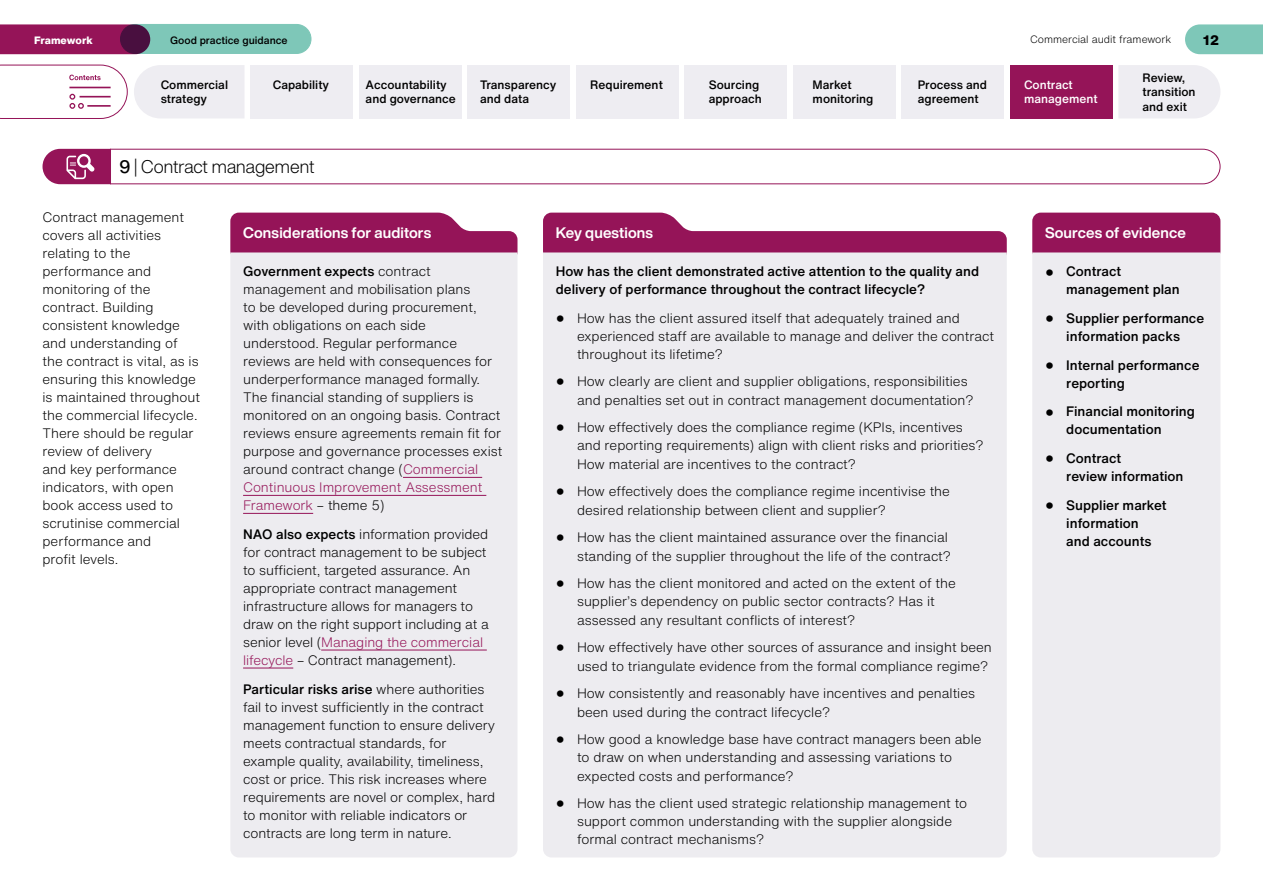
<style>
.page{position:relative;width:1263px;height:893px;background:#fff}
.page>*{position:absolute;margin:0;border:0;box-sizing:border-box;transform-origin:0 0}
.heading_3{font:300 18px "Helvetica Now Display";color:#000}
.heading_3-2{font:700 15px "Helvetica Now Display";letter-spacing:.01em;color:#fff}
.body_text{font:300 13.5px/18px "Helvetica Now Text";color:#000}
.bullet{font:300 13.5px/18px "Helvetica Now Text";color:#000}
.bullet-2{font:500 13.5px/18px "Helvetica Now Text";color:#000}
.body_text-2{font:500 13.5px/18px "Helvetica Now Text";color:#000}
.t1{font:800 13.5px "Helvetica Now Text";color:#000}
.t2{font:500 12px/14.4px "Helvetica Now Text";color:#000}
.t3{font:500 12px/14.4px "Helvetica Now Text";color:#fff}
.t4{font:300 10.5px "Helvetica Now Text";color:#000}
.t5{font:500 10.5px "Helvetica Now Text";color:#000}
.t6{font:800 10.5px "Helvetica Now Text";color:#fff}
.s1{font-weight:500}
.s2{color:#951458}
.s3{font-family:"Helvetica Neue LT Std";font-size:18px}
.s4{font-family:"Helvetica Neue LT Std";font-weight:300;font-size:18px}
</style>
<div class="page">
<svg style="left:1185px;top:24px;width:78px;height:30px;background:#85cabb"></svg>
<div style="left:0;top:24px;width:131px;height:30px;background:#951458"></div>
<div style="left:120px;top:24px;width:191px;height:29px;background:#7ec7b8;border-radius:15px"></div>
<div style="left:120px;top:24px;width:191px;height:30px;border:1px solid #7ec7b8;border-radius:15px"></div>
<div style="left:576px;top:65px;width:102px;height:53px;background:#eeedf2"></div>
<div style="left:685px;top:65px;width:102px;height:53px;background:#eeedf2"></div>
<div style="left:793px;top:65px;width:102px;height:53px;background:#eeedf2"></div>
<div style="left:901px;top:65px;width:102px;height:53px;background:#eeedf2"></div>
<div style="left:1118px;top:65px;width:102px;height:53px;background:#eeedf2"></div>
<div style="left:251px;top:65px;width:102px;height:53px;background:#eeedf2"></div>
<div style="left:468px;top:65px;width:102px;height:53px;background:#eeedf2"></div>
<div style="left:359px;top:65px;width:102px;height:53px;background:#eeedf2"></div>
<div style="left:134px;top:65px;width:110px;height:53px;background:#eeedf2"></div>
<svg style="left:0;top:65px;width:128px;height:54px"></svg>
<div style="left:1010px;top:65px;width:102px;height:53px;background:#951458"></div>
<div style="left:1032px;top:213px;width:188px;height:47px;background:#951458;border-radius:9px"></div>
<svg style="left:42px;top:148px;width:1179px;height:37px"></svg>
<div style="left:1032px;top:252px;width:188px;height:605px;background:#edecf0"></div>
<svg style="left:230px;top:213px;width:287px;height:39px;background:#9f2c69"></svg>
<svg style="left:543px;top:213px;width:464px;height:39px"></svg>
<div style="left:230px;top:252px;width:287px;height:605px;background:#edecf0"></div>
<hr style="left:403px;top:477px;width:79px;height:1px;background:#951458">
<hr style="left:243px;top:495px;width:243px;height:1px;background:#951458">
<hr style="left:243px;top:513px;width:70px;height:1px;background:#951458">
<hr style="left:321px;top:650px;width:166px;height:1px;background:#951458">
<hr style="left:243px;top:668px;width:50px;height:1px;background:#951458">
<div style="left:543px;top:252px;width:464px;height:605px;background:#edecf0"></div>
<p class="t6" style="left:34px;top:32px;width:60px">Framework</p>
<p class="t5" style="left:170px;top:32px;width:119px">Good practice guidance</p>
<p class="t4" style="left:1030px;top:32px;width:143px">Commercial audit framework</p>
<p class="t1" style="left:1203px;top:30px;width:18px">12</p>
<p class="t2" style="left:590px;top:77px;width:74px">Requirement</p>
<p class="t2" style="left:709px;top:77px;width:55px">Sourcing approach</p>
<p class="t2" style="left:813px;top:77px;width:62px">Market monitoring</p>
<p class="t2" style="left:918px;top:77px;width:71px">Process and agreement</p>
<p class="t2" style="left:1142px;top:70px;width:55px">Review, transition and exit</p>
<p class="t6" style="left:40px;top:32px;width:45px">oreword</p>
<p class="t2" style="left:161px;top:77px;width:69px">Commercial strategy</p>
<p class="t3" style="left:1024px;top:77px;width:75px">Contract management</p>
<p class="t2" style="left:273px;top:77px;width:58px">Capability</p>
<p class="t2" style="left:480px;top:77px;width:78px">Transparency and data</p>
<p class="t2" style="left:366px;top:77px;width:92px">Accountability and governance</p>
<p class="heading_3" style="left:119px;top:154px;width:196px"><span class="s1">9</span> | Contract management</p>
<p class="body_text" style="left:43px;top:208px;width:159px">Contract management covers all activities relating to the performance and monitoring of the contract. Building consistent knowledge and understanding of the contract is vital, as is ensuring this knowledge is maintained throughout the commercial lifecycle.<br>There should be regular review of delivery<br>and key performance indicators, with open book access used to scrutinise commercial performance and<br>profit levels.</p>
<p class="heading_3-2" style="left:243px;top:222px;width:190px">Considerations for auditors</p>
<p class="heading_3-2" style="left:556px;top:222px;width:99px">Key questions</p>
<p class="heading_3-2" style="left:1045px;top:222px;width:142px">Sources of evidence</p>
<p class="body_text" style="left:243px;top:262px;width:261px"><span class="s1">Government expects</span> contract management and mobilisation plans<br>to be developed during procurement, with obligations on each side understood. Regular performance reviews are held with consequences for underperformance managed formally.<br>The financial standing of suppliers is monitored on an ongoing basis. Contract reviews ensure agreements remain fit for purpose and governance processes exist around contract change (<span class="s2">Commercial Continuous Improvement Assessment Framework</span> – theme 5)</p>
<p class="body_text" style="left:243px;top:525px;width:247px"><span class="s1">NAO also expects</span> information provided for contract management to be subject to sufficient, targeted assurance. An appropriate contract management infrastructure allows for managers to draw on the right support including at a senior level (<span class="s2">Managing the commercial lifecycle</span> – Contract management).</p>
<p class="body_text" style="left:243px;top:679px;width:254px"><span class="s1">Particular risks arise</span> where authorities fail to invest sufficiently in the contract management function to ensure delivery meets contractual standards, for example quality, availability, timeliness, cost or price. This risk increases where requirements are novel or complex, hard to monitor with reliable indicators or contracts are long term in nature.</p>
<p class="body_text-2" style="left:556px;top:262px;width:425px">How has the client demonstrated active attention to the quality and delivery of performance throughout the contract lifecycle?</p>
<p class="bullet" style="left:577px;top:309px;width:418px;text-indent:-21px"><span class="s3">•</span> How has the client assured itself that adequately trained and experienced staff are available to manage and deliver the contract throughout its lifetime?</p>
<p class="bullet" style="left:577px;top:370px;width:398px;line-height:19.5px;text-indent:-21px"><span class="s3">•</span> How clearly are client and supplier obligations, responsibilities and penalties set out in contract management documentation?</p>
<p class="bullet" style="left:577px;top:417px;width:408px;text-indent:-21px"><span class="s3">•</span> How effectively does the compliance regime (KPIs, incentives and reporting requirements) align with client risks and priorities?</p>
<p class="bullet" style="left:577px;top:455px;width:281px">How material are incentives to the contract?</p>
<p class="bullet" style="left:577px;top:480px;width:374px;line-height:19.5px;text-indent:-21px"><span class="s3">•</span> How effectively does the compliance regime incentivise the desired relationship between client and supplier?</p>
<p class="bullet" style="left:556px;top:526px;width:397px;line-height:19.5px;text-align:right"><span class="s3">•</span> How has the client maintained assurance over the financial standing of the supplier throughout the life of the contract?</p>
<p class="bullet" style="left:556px;top:573px;width:402px;text-align:center"><span class="s3">•</span> How has the client monitored and acted on the extent of the supplier’s dependency on public sector contracts? Has it</p>
<p class="bullet" style="left:577px;top:611px;width:280px">assessed any resultant conflicts of interest?</p>
<p class="bullet" style="left:556px;top:636px;width:438px;line-height:19.5px;text-align:right"><span class="s3">•</span> How effectively have other sources of assurance and insight been used to triangulate evidence from the formal compliance regime?</p>
<p class="bullet" style="left:577px;top:682px;width:400px;line-height:19.5px;text-indent:-21px"><span class="s3">•</span> How consistently and reasonably have incentives and penalties been used during the contract lifecycle?</p>
<p class="bullet" style="left:577px;top:729px;width:406px;text-indent:-21px"><span class="s3">•</span> How good a knowledge base have contract managers been able to draw on when understanding and assessing variations to</p>
<p class="bullet" style="left:577px;top:767px;width:218px">expected costs and performance?</p>
<p class="bullet" style="left:577px;top:793px;width:392px;text-indent:-21px"><span class="s3">•</span> How has the client used strategic relationship management to support common understanding with the supplier alongside formal contract mechanisms?</p>
<p class="bullet-2" style="left:1066px;top:262px;width:115px;text-indent:-21px"><span class="s4">•</span> Contract management plan</p>
<p class="bullet-2" style="left:1045px;top:309px;width:161px;text-align:center"><span class="s4">•</span> Supplier performance information packs</p>
<p class="bullet-2" style="left:1066px;top:355px;width:135px;text-indent:-21px"><span class="s4">•</span> Internal performance reporting</p>
<p class="bullet-2" style="left:1066px;top:402px;width:130px;text-indent:-21px"><span class="s4">•</span> Financial monitoring documentation</p>
<p class="bullet-2" style="left:1066px;top:449px;width:119px;text-indent:-21px"><span class="s4">•</span> Contract<br>review information</p>
<p class="bullet-2" style="left:1045px;top:495px;width:123px;text-align:center"><span class="s4">•</span> Supplier market information<br>and accounts</p>
</div>
